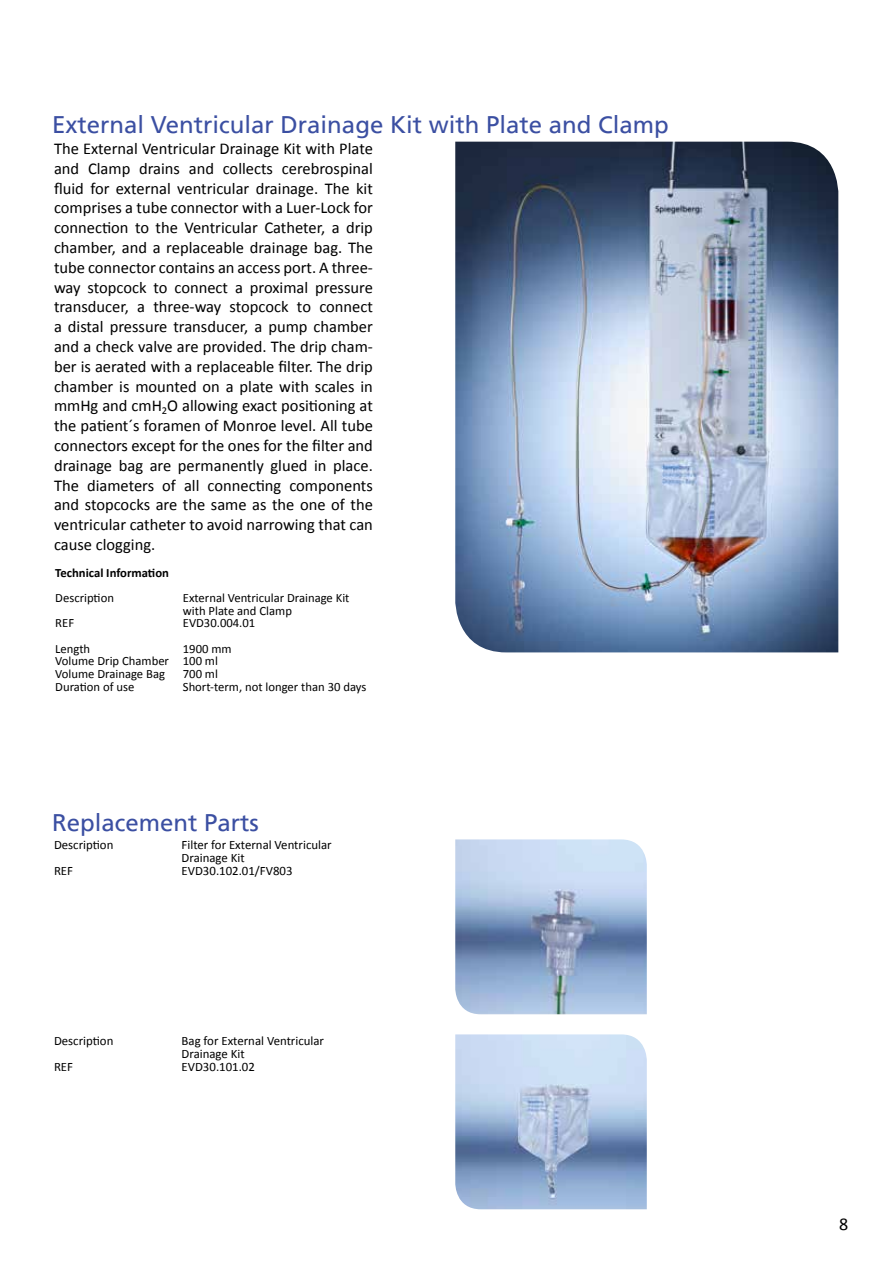
<style>
.page{position:relative;width:893px;height:1263px;background:#fff}
.page>*{position:absolute;margin:0;border:0;box-sizing:border-box;transform-origin:0 0}
.t1{font:24px "Frutiger LT";color:#3b4fa2}
.t2{font:18px "Calibri";color:#000}
.t3{font:16.5px/19.8px "Calibri";color:#000;text-align:justify}
.t4{font:12.9px/12.9px "Calibri";color:#000}
.t5{font:12.6px/12.6px "Calibri";color:#000}
.t6{font:700 12.6px "Calibri";color:#000}
</style>
<div class="page">
<img style="left:455px;top:142px;width:383px;height:510px">
<img style="left:455px;top:839px;width:192px;height:175px">
<img style="left:455px;top:1034px;width:192px;height:175px">
<h1 class="t1" style="left:52px;top:111px;width:618px">External Ventricular Drainage Kit with Plate and Clamp</h1>
<p class="t3" style="left:54px;top:139px;width:320px">The External Ventricular Drainage Kit with Plate and Clamp drains and collects cerebrospinal fluid for external ventricular drainage. The kit comprises a tube connector with a Luer-Lock for connection to the Ventricular Catheter, a drip chamber, and a replaceable drainage bag. The tube connector contains an access port. A three&shy;way stopcock to connect a proximal pressure transducer, a three-way stopcock to connect a distal pressure transducer, a pump chamber and a check valve are provided. The drip cham&shy;ber is aerated with a replaceable filter. The drip chamber is mounted on a plate with scales in mmHg and cmH<sub>2</sub>O allowing exact positioning at the patient´s foramen of Monroe level. All tube connectors except for the ones for the filter and drainage bag are permanently glued in place.<br>The diameters of all connecting components and stopcocks are the same as the one of the ventricular catheter to avoid narrowing that can cause clogging.</p>
<p class="t6" style="left:55px;top:564px;width:115px">Technical Information</p>
<p class="t5" style="left:55px;top:591px;width:60px">Description</p>
<p class="t5" style="left:183px;top:591px;width:168px">External Ventricular Drainage Kit with Plate and Clamp</p>
<p class="t5" style="left:55px;top:617px;width:20px">REF</p>
<p class="t5" style="left:183px;top:617px;width:74px">EVD30.004.01</p>
<p class="t5" style="left:55px;top:642px;width:36px">Length</p>
<p class="t5" style="left:55px;top:642px;width:178px;text-indent:128px">1900 mm<br>Volume Drip Chamber 100 ml<br>Volume Drainage Bag</p>
<p class="t5" style="left:183px;top:667px;width:37px">700 ml</p>
<p class="t5" style="left:55px;top:680px;width:81px">Duration of use</p>
<p class="t5" style="left:183px;top:680px;width:185px">Short-term, not longer than 30 days</p>
<h1 class="t1" style="left:52px;top:808px;width:208px">Replacement Parts</h1>
<p class="t4" style="left:54px;top:838px;width:61px">Description</p>
<p class="t4" style="left:182px;top:838px;width:152px">Filter for External Ventricular<br>Drainage Kit</p>
<p class="t4" style="left:54px;top:864px;width:21px">REF</p>
<p class="t4" style="left:182px;top:864px;width:113px">EVD30.102.01/FV803</p>
<p class="t4" style="left:54px;top:1034px;width:61px">Description</p>
<p class="t4" style="left:182px;top:1034px;width:144px">Bag for External Ventricular<br>Drainage Kit</p>
<p class="t4" style="left:54px;top:1060px;width:21px">REF</p>
<p class="t4" style="left:182px;top:1060px;width:75px">EVD30.101.02</p>
<p class="t2" style="left:839px;top:1213px;width:11px">8</p>
</div>
